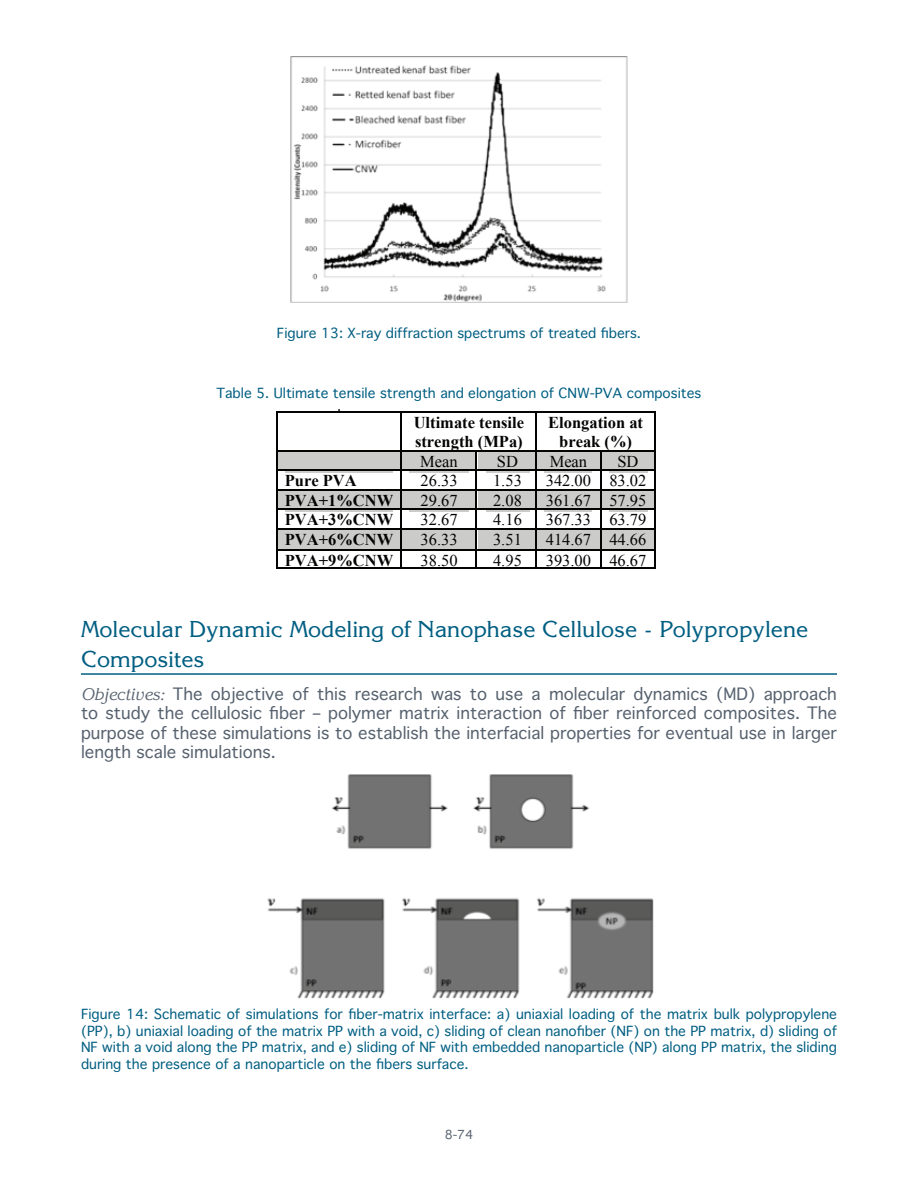
<style>
.page{position:relative;width:918px;height:1188px;background:#fff}
.page>*{position:absolute;margin:0;border:0;box-sizing:border-box;transform-origin:0 0}
.t1{font:22.5px/30px "Korinna";color:#005e82}
.t2{font:16.5px/19.5px "Thonburi";color:#57626f;text-align:justify}
.t3{font:16.5px "Times New Roman";color:#040503}
.t4{font:700 16.5px/19.5px "Times New Roman";color:#040503}
.t5{font:13.5px/16.5px "Thonburi";color:#005e82;text-align:justify}
.t6{font:12px "Thonburi";color:#57626f}
.s1{font-family:"Korinna";font-style:italic}
</style>
<div class="page">
<hr style="left:81px;top:673px;width:756px;height:2px;background:#005e82">
<hr style="left:277px;top:411px;width:123px;height:2px;background:#040503">
<hr style="left:402px;top:411px;width:133px;height:2px;background:#040503">
<hr style="left:537px;top:411px;width:117px;height:2px;background:#040503">
<hr style="left:276px;top:413px;width:1px;height:37px;background:#040503">
<hr style="left:400px;top:413px;width:2px;height:37px;background:#040503">
<hr style="left:535px;top:413px;width:2px;height:37px;background:#040503">
<hr style="left:654px;top:413px;width:1px;height:37px;background:#040503">
<div style="left:277px;top:452px;width:123px;height:19px;background:#cbcbca"></div>
<div style="left:285px;top:452px;width:108px;height:21px;background:#cbcbca"></div>
<div style="left:402px;top:452px;width:73px;height:19px;background:#cbcbca"></div>
<div style="left:409px;top:452px;width:60px;height:21px;background:#cbcbca"></div>
<div style="left:478px;top:452px;width:57px;height:19px;background:#cbcbca"></div>
<div style="left:486px;top:452px;width:43px;height:21px;background:#cbcbca"></div>
<div style="left:537px;top:452px;width:63px;height:19px;background:#cbcbca"></div>
<div style="left:544px;top:452px;width:48px;height:21px;background:#cbcbca"></div>
<div style="left:601px;top:452px;width:53px;height:19px;background:#cbcbca"></div>
<div style="left:609px;top:452px;width:39px;height:21px;background:#cbcbca"></div>
<hr style="left:277px;top:450px;width:123px;height:2px;background:#040503">
<hr style="left:402px;top:450px;width:73px;height:2px;background:#040503">
<hr style="left:477px;top:450px;width:58px;height:2px;background:#040503">
<hr style="left:537px;top:450px;width:63px;height:2px;background:#040503">
<hr style="left:601px;top:450px;width:53px;height:2px;background:#040503">
<hr style="left:277px;top:470px;width:123px;height:1px;background:#040503">
<svg style="left:400px;top:450px;width:2px;height:21px"></svg>
<hr style="left:402px;top:470px;width:73px;height:1px;background:#040503">
<svg style="left:475px;top:450px;width:2px;height:21px"></svg>
<hr style="left:477px;top:470px;width:58px;height:1px;background:#040503">
<svg style="left:535px;top:450px;width:2px;height:21px"></svg>
<hr style="left:537px;top:470px;width:63px;height:1px;background:#040503">
<hr style="left:601px;top:470px;width:53px;height:1px;background:#040503">
<hr style="left:400px;top:471px;width:2px;height:20px;background:#040503">
<hr style="left:475px;top:471px;width:2px;height:20px;background:#040503">
<hr style="left:535px;top:471px;width:2px;height:20px;background:#040503">
<div style="left:277px;top:491px;width:123px;height:19px;background:#cbcbca"></div>
<div style="left:285px;top:491px;width:108px;height:21px;background:#cbcbca"></div>
<div style="left:402px;top:491px;width:73px;height:19px;background:#cbcbca"></div>
<div style="left:409px;top:491px;width:60px;height:21px;background:#cbcbca"></div>
<div style="left:478px;top:491px;width:57px;height:19px;background:#cbcbca"></div>
<div style="left:486px;top:491px;width:43px;height:21px;background:#cbcbca"></div>
<div style="left:537px;top:491px;width:63px;height:19px;background:#cbcbca"></div>
<div style="left:544px;top:491px;width:48px;height:21px;background:#cbcbca"></div>
<div style="left:601px;top:491px;width:53px;height:19px;background:#cbcbca"></div>
<div style="left:609px;top:491px;width:39px;height:21px;background:#cbcbca"></div>
<hr style="left:277px;top:489px;width:123px;height:2px;background:#040503">
<hr style="left:402px;top:489px;width:73px;height:2px;background:#040503">
<hr style="left:477px;top:489px;width:58px;height:2px;background:#040503">
<hr style="left:537px;top:489px;width:63px;height:2px;background:#040503">
<hr style="left:601px;top:489px;width:53px;height:2px;background:#040503">
<hr style="left:277px;top:509px;width:123px;height:1px;background:#040503">
<svg style="left:400px;top:491px;width:2px;height:19px"></svg>
<hr style="left:402px;top:509px;width:73px;height:1px;background:#040503">
<svg style="left:475px;top:491px;width:2px;height:19px"></svg>
<hr style="left:477px;top:509px;width:58px;height:1px;background:#040503">
<svg style="left:535px;top:491px;width:2px;height:19px"></svg>
<hr style="left:537px;top:509px;width:63px;height:1px;background:#040503">
<hr style="left:601px;top:509px;width:53px;height:1px;background:#040503">
<hr style="left:400px;top:510px;width:2px;height:20px;background:#040503">
<hr style="left:475px;top:510px;width:2px;height:20px;background:#040503">
<hr style="left:535px;top:510px;width:2px;height:20px;background:#040503">
<div style="left:277px;top:530px;width:123px;height:19px;background:#cbcbca"></div>
<div style="left:402px;top:530px;width:73px;height:19px;background:#cbcbca"></div>
<div style="left:478px;top:530px;width:57px;height:19px;background:#cbcbca"></div>
<div style="left:537px;top:530px;width:63px;height:19px;background:#cbcbca"></div>
<div style="left:601px;top:530px;width:53px;height:19px;background:#cbcbca"></div>
<hr style="left:277px;top:528px;width:123px;height:2px;background:#040503">
<hr style="left:402px;top:528px;width:73px;height:2px;background:#040503">
<hr style="left:477px;top:528px;width:58px;height:2px;background:#040503">
<hr style="left:537px;top:528px;width:63px;height:2px;background:#040503">
<hr style="left:601px;top:528px;width:53px;height:2px;background:#040503">
<hr style="left:277px;top:549px;width:123px;height:2px;background:#040503">
<hr style="left:402px;top:549px;width:73px;height:2px;background:#040503">
<hr style="left:477px;top:549px;width:58px;height:2px;background:#040503">
<hr style="left:537px;top:549px;width:63px;height:2px;background:#040503">
<hr style="left:601px;top:549px;width:53px;height:2px;background:#040503">
<svg style="left:276px;top:450px;width:1px;height:119px"></svg>
<hr style="left:277px;top:567px;width:123px;height:2px;background:#040503">
<svg style="left:400px;top:530px;width:2px;height:39px"></svg>
<hr style="left:402px;top:567px;width:73px;height:2px;background:#040503">
<svg style="left:475px;top:530px;width:2px;height:39px"></svg>
<hr style="left:477px;top:567px;width:58px;height:2px;background:#040503">
<svg style="left:535px;top:530px;width:2px;height:39px"></svg>
<hr style="left:537px;top:567px;width:63px;height:2px;background:#040503">
<svg style="left:600px;top:450px;width:1px;height:119px"></svg>
<hr style="left:601px;top:567px;width:53px;height:2px;background:#040503">
<svg style="left:654px;top:450px;width:1px;height:119px"></svg>
<img style="left:290px;top:56px;width:338px;height:247px">
<img style="left:267px;top:774px;width:387px;height:225px">
<p class="t5" style="left:277px;top:325px;width:366px">Figure 13: X-ray diffraction spectrums of treated fibers.</p>
<p class="t5" style="left:217px;top:385px;width:486px">Table 5. Ultimate tensile strength and elongation of CNW-PVA composites</p>
<p class="t4" style="left:414px;top:414px;width:112px">Ultimate tensile strength (MPa)</p>
<p class="t4" style="left:548px;top:414px;width:96px;text-align:center">Elongation at break (%)</p>
<p class="t3" style="left:420px;top:455px;width:39px">Mean</p>
<p class="t3" style="left:497px;top:455px;width:23px">SD</p>
<p class="t3" style="left:550px;top:455px;width:39px">Mean</p>
<p class="t3" style="left:617px;top:455px;width:23px">SD</p>
<p class="t4" style="left:285px;top:473px;width:73px">Pure PVA</p>
<p class="t3" style="left:421px;top:475px;width:39px">26.33</p>
<p class="t3" style="left:493px;top:475px;width:30px">1.53</p>
<p class="t3" style="left:546px;top:475px;width:47px">342.00</p>
<p class="t3" style="left:609px;top:475px;width:39px">83.02</p>
<p class="t4" style="left:285px;top:492px;width:110px">PVA+1%CNW</p>
<p class="t3" style="left:421px;top:494px;width:39px">29.67</p>
<p class="t3" style="left:493px;top:494px;width:30px">2.08</p>
<p class="t3" style="left:546px;top:494px;width:47px">361.67</p>
<p class="t3" style="left:609px;top:494px;width:39px">57.95</p>
<p class="t4" style="left:285px;top:512px;width:110px">PVA+3%CNW</p>
<p class="t3" style="left:421px;top:514px;width:39px">32.67</p>
<p class="t3" style="left:493px;top:514px;width:30px">4.16</p>
<p class="t3" style="left:546px;top:514px;width:47px">367.33</p>
<p class="t3" style="left:609px;top:514px;width:39px">63.79</p>
<p class="t4" style="left:285px;top:531px;width:110px">PVA+6%CNW</p>
<p class="t3" style="left:421px;top:533px;width:39px">36.33</p>
<p class="t3" style="left:493px;top:533px;width:30px">3.51</p>
<p class="t3" style="left:546px;top:533px;width:47px">414.67</p>
<p class="t3" style="left:609px;top:533px;width:39px">44.66</p>
<p class="t4" style="left:285px;top:552px;width:110px">PVA+9%CNW</p>
<p class="t3" style="left:421px;top:554px;width:39px">38.50</p>
<p class="t3" style="left:493px;top:554px;width:30px">4.95</p>
<p class="t3" style="left:546px;top:554px;width:47px">393.00</p>
<p class="t3" style="left:609px;top:554px;width:39px">46.67</p>
<h3 class="t1" style="left:81px;top:613px;width:729px">Molecular Dynamic Modeling of Nanophase Cellulose - Polypropylene<br>Composites</h3>
<p class="t2" style="left:81px;top:684px;width:757px"><span class="s1">Objectives:</span> The objective of this research was to use a molecular dynamics (MD) approach to study the cellulosic fiber – polymer matrix interaction of fiber reinforced composites. The purpose of these simulations is to establish the interfacial properties for eventual use in larger length scale simulations.</p>
<p class="t5" style="left:81px;top:1006px;width:758px">Figure 14: Schematic of simulations for fiber-matrix interface: a) uniaxial loading of the matrix bulk polypropylene (PP), b) uniaxial loading of the matrix PP with a void, c) sliding of clean nanofiber (NF) on the PP matrix, d) sliding of NF with a void along the PP matrix, and e) sliding of NF with embedded nanoparticle (NP) along PP matrix, the sliding during the presence of a nanoparticle on the fibers surface.</p>
<p class="t6" style="left:445px;top:1124px;width:30px">8-74</p>
</div>
